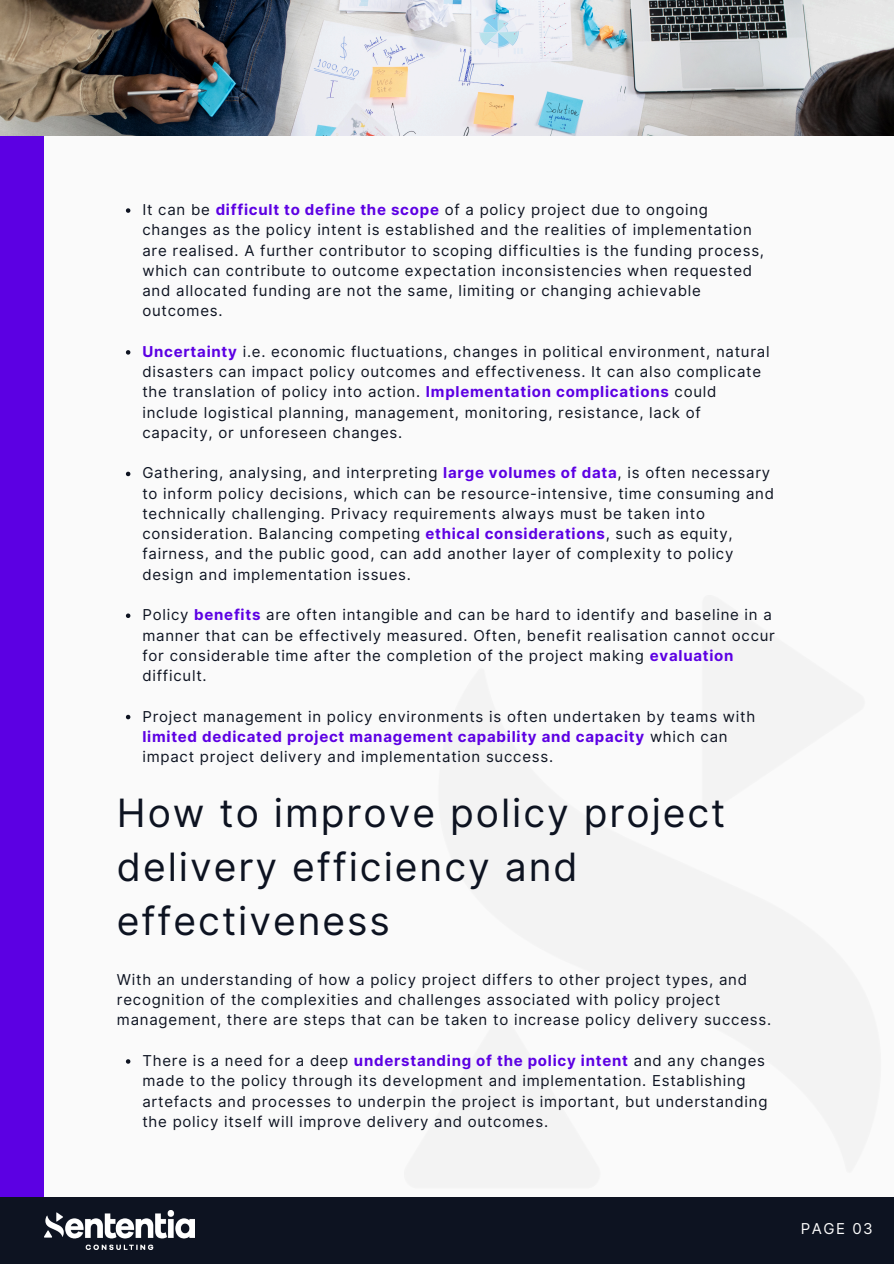
<style>
.page{position:relative;width:894px;height:1264px;background:#fff}
.page>*{position:absolute;margin:0;border:0;box-sizing:border-box;transform-origin:0 0}
.t1{font:39px/54px "Inter";letter-spacing:.05em;color:#0d1321}
.t2{font:15px/20.2px "Inter";letter-spacing:.05em;color:#0d1321}
.t3{font:15px "Inter";letter-spacing:.1em;color:#fafafa}
.s1{font-weight:700;color:#5c00e3}
</style>
<div class="page">
<div style="left:0;top:0;width:893px;height:1263px;background:#fafafa"></div>
<div style="left:0;top:123px;width:44px;height:1140px;background:#5c00e3"></div>
<svg style="left:126px;top:208px;width:4px;height:5px"></svg>
<svg style="left:126px;top:350px;width:4px;height:4px"></svg>
<svg style="left:126px;top:471px;width:4px;height:5px"></svg>
<svg style="left:126px;top:613px;width:4px;height:5px"></svg>
<svg style="left:126px;top:714px;width:4px;height:5px"></svg>
<svg style="left:126px;top:1059px;width:4px;height:4px"></svg>
<div style="left:0;top:1197px;width:893px;height:66px;background:#0d1321"></div>
<img style="left:44px;top:1210px;width:150px;height:39px">
<img style="left:0;top:0;width:893px;height:135px">
<p class="t2" style="left:142px;top:199px;width:623px">It can be <span class="s1">difficult to define the scope</span> of a policy project due to ongoing changes as the policy intent is established and the realities of implementation are realised. A further contributor to scoping difficulties is the funding process, which can contribute to outcome expectation inconsistencies when requested and allocated funding are not the same, limiting or changing achievable outcomes.</p>
<p class="t2" style="left:142px;top:341px;width:628px"><span class="s1">Uncertainty</span> i.e. economic fluctuations, changes in political environment, natural disasters can impact policy outcomes and effectiveness. It can also complicate the translation of policy into action. <span class="s1">Implementation complications</span> could include logistical planning, management, monitoring, resistance, lack of capacity, or unforeseen changes.</p>
<p class="t2" style="left:142px;top:463px;width:633px">Gathering, analysing, and interpreting <span class="s1">large volumes of data</span>, is often necessary to inform policy decisions, which can be resource-intensive, time consuming and technically challenging. Privacy requirements always must be taken into consideration. Balancing competing <span class="s1">ethical considerations</span>, such as equity, fairness, and the public good, can add another layer of complexity to policy design and implementation issues.</p>
<p class="t2" style="left:142px;top:604px;width:634px">Policy <span class="s1">benefits</span> are often intangible and can be hard to identify and baseline in a manner that can be effectively measured. Often, benefit realisation cannot occur for considerable time after the completion of the project making <span class="s1">evaluation </span>difficult.</p>
<p class="t2" style="left:142px;top:706px;width:614px">Project management in policy environments is often undertaken by teams with <span class="s1">limited dedicated project management capability and capacity</span> which can impact project delivery and implementation success.</p>
<h1 class="t1" style="left:117px;top:786px;width:610px">How to improve policy project delivery efficiency and effectiveness</h1>
<p class="t2" style="left:117px;top:969px;width:655px">With an understanding of how a policy project differs to other project types, and recognition of the complexities and challenges associated with policy project management, there are steps that can be taken to increase policy delivery success.</p>
<p class="t2" style="left:142px;top:1050px;width:626px">There is a need for a deep <span class="s1">understanding of the policy intent</span> and any changes made to the policy through its development and implementation. Establishing artefacts and processes to underpin the project is important, but understanding the policy itself will improve delivery and outcomes.</p>
<p class="t3" style="left:800px;top:1218px;width:73px">PAGE 03</p>
</div>
